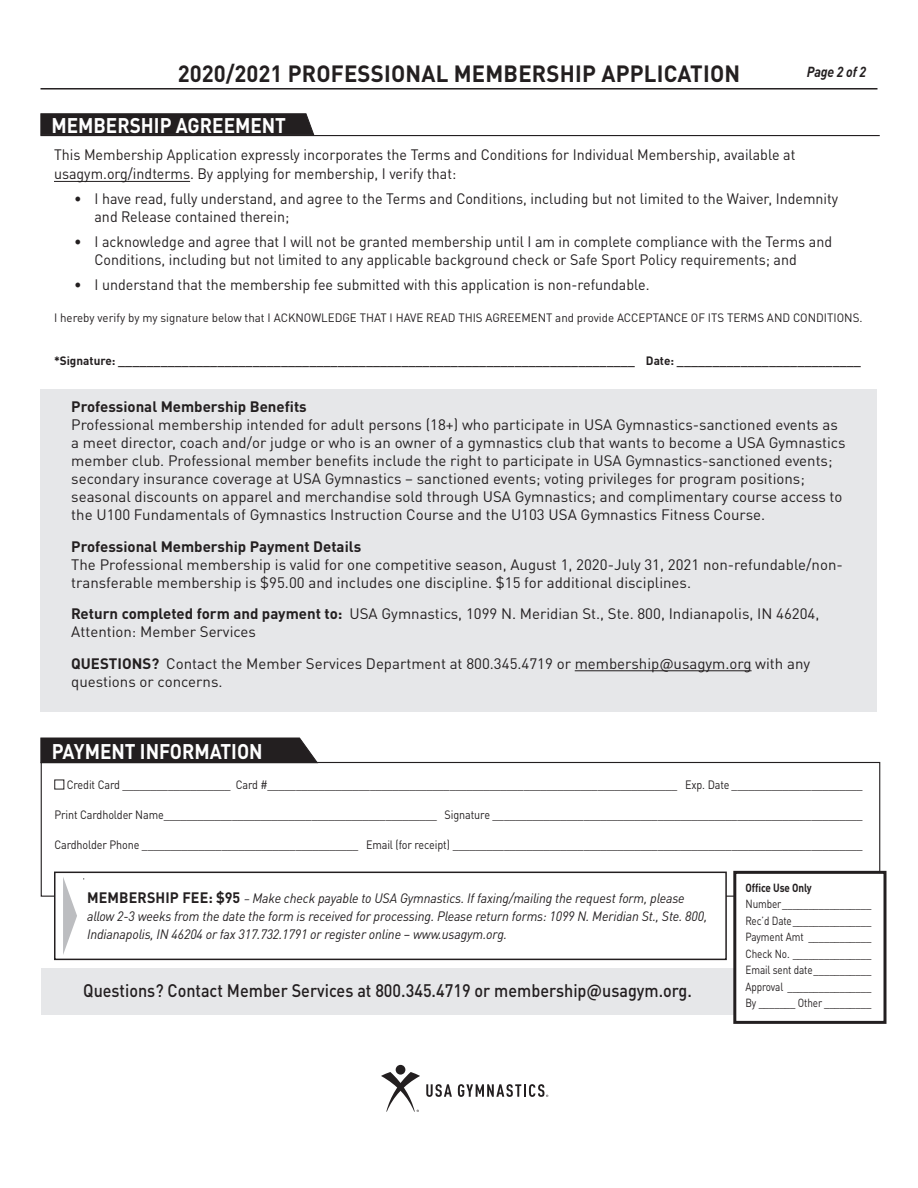
<style>
.page{position:relative;width:918px;height:1188px;background:#fff}
.page>*{position:absolute;margin:0;border:0;box-sizing:border-box;transform-origin:0 0}
.t1{font:700 23.25px "DIN Pro";letter-spacing:.01em;color:#231f20;scale:.95 1}
.t2{font:700 21px "DIN Pro";color:#fff;scale:.9 1}
.bod{font:500 18px "DIN Pro";color:#231f20;scale:.9 1}
.bod-2{font:15px/18px "DIN Pro";color:#231f20}
.bod-3{font:15px/18px "DIN Pro";color:#231f20;scale:.95 1}
.bod-bold-sub{font:15px/18px "DIN Pro";color:#231f20}
.bod-bold-sub-2{font:700 15px "DIN Pro";color:#231f20}
.t3{font:italic 700 14.4px "DIN Pro";letter-spacing:-.01em;color:#231f20;scale:.9 1}
.t4{font:italic 13.5px/18px "DIN Pro";letter-spacing:-.01em;color:#231f20;scale:.95 1}
.bod-4{font:12px "DIN Pro";letter-spacing:-.01em;color:#231f20;scale:.9 1}
.bod-5{font:12px "DIN Pro";letter-spacing:-.01em;color:#231f20;scale:.96 1}
.bod-6{font:700 12px "DIN Pro";color:#231f20}
.t5{font:11.7px "DIN Pro";letter-spacing:-.01em;color:#231f20;scale:.85 1}
.t6{font:700 11.7px "DIN Pro";letter-spacing:-.01em;color:#231f20;scale:.85 1}
.s1{font-weight:700}
.s2{font-weight:700;font-style:normal;font-size:15px}
.s3{font-size:12px}
</style>
<div class="page">
<div style="left:41px;top:389px;width:836px;height:323px;background:#e6e7e9"></div>
<hr style="left:40px;top:88px;width:838px;height:2px;background:#231f20">
<hr style="left:40px;top:135px;width:840px;height:1px;background:#231f20">
<div style="left:40px;top:113px;width:275px;height:23px;background:#231f20"></div>
<hr style="left:575px;top:670px;width:177px;height:1px;background:#231f20">
<div style="left:41px;top:968px;width:695px;height:46px;background:#e6e7e9"></div>
<svg style="left:40px;top:737px;width:279px;height:26px"></svg>
<div style="left:54px;top:780px;width:10px;height:9px;border:1px solid #231f20"></div>
<div style="left:54px;top:872px;width:673px;height:88px;border:2px solid #231f20"></div>
<div style="left:733px;top:871px;width:153px;height:153px;border:3px solid #231f20"></div>
<svg style="left:63px;top:877px;width:14px;height:78px"></svg>
<hr style="left:54px;top:181px;width:136px;height:1px;background:#231f20">
<svg style="left:426px;top:1084px;width:26px;height:13px"></svg>
<div style="left:396px;top:1065px;width:9px;height:10px;background:#231f20;border-radius:50%"></div>
<svg style="left:381px;top:1072px;width:39px;height:40px"></svg>
<svg style="left:458px;top:1084px;width:90px;height:13px"></svg>
<p class="t1" style="left:178px;top:54px;width:594px">2020/2021 PROFESSIONAL MEMBERSHIP APPLICATION</p>
<p class="t3" style="left:807px;top:60px;width:67px">Page 2 of 2</p>
<p class="t2" style="left:51px;top:108px;width:262px">MEMBERSHIP AGREEMENT</p>
<p class="bod-3" style="left:54px;top:143px;width:782px;line-height:19.5px">This Membership Application expressly incorporates the Terms and Conditions for Individual Membership, available at usagym.org/indterms. By applying for membership, I verify that:</p>
<p class="bod-3" style="left:94px;top:188px;width:784px;text-indent:-20px">• I have read, fully understand, and agree to the Terms and Conditions, including but not limited to the Waiver, Indemnity and Release contained therein;</p>
<p class="bod-3" style="left:94px;top:231px;width:778px;text-indent:-20px">• I acknowledge and agree that I will not be granted membership until I am in complete compliance with the Terms and<br>Conditions, including but not limited to any applicable background check or Safe Sport Policy requirements; and</p>
<p class="bod-3" style="left:74px;top:274px;width:607px">• I understand that the membership fee submitted with this application is non-refundable.</p>
<p class="bod-5" style="left:54px;top:309px;width:844px">I hereby verify by my signature below that I ACKNOWLEDGE THAT I HAVE READ THIS AGREEMENT and provide ACCEPTANCE OF ITS TERMS AND CONDITIONS.</p>
<p class="bod-6" style="left:54px;top:351px;width:809px">*Signature: _________________________________________________________________________ Date: __________________________</p>
<p class="bod-bold-sub-2" style="left:71px;top:394px;width:237px">Professional Membership Benefits</p>
<p class="bod-2" style="left:71px;top:414px;width:776px">Professional membership intended for adult persons (18+) who participate in USA Gymnastics-sanctioned events as a meet director, coach and/or judge or who is an owner of a gymnastics club that wants to become a USA Gymnastics member club. Professional member benefits include the right to participate in USA Gymnastics-sanctioned events; secondary insurance coverage at USA Gymnastics – sanctioned events; voting privileges for program positions; seasonal discounts on apparel and merchandise sold through USA Gymnastics; and complimentary course access to the U100 Fundamentals of Gymnastics Instruction Course and the U103 USA Gymnastics Fitness Course.</p>
<p class="bod-bold-sub-2" style="left:71px;top:534px;width:291px">Professional Membership Payment Details</p>
<p class="bod-2" style="left:71px;top:554px;width:773px">The Professional membership is valid for one competitive season, August 1, 2020-July 31, 2021 non-refundable/non&shy;transferable membership is $95.00 and includes one discipline. $15 for additional disciplines.</p>
<p class="bod-2" style="left:71px;top:603px;width:750px"><span class="s1">Return completed form and payment to:</span> USA Gymnastics, 1099 N. Meridian St., Ste. 800, Indianapolis, IN 46204,<br>Attention: Member Services</p>
<p class="bod-bold-sub" style="left:71px;top:653px;width:740px"><span class="s1">QUESTIONS?</span> Contact the Member Services Department at 800.345.4719 or membership@usagym.org with any questions or concerns.</p>
<p class="t2" style="left:52px;top:734px;width:236px">PAYMENT INFORMATION</p>
<p class="bod-4" style="left:67px;top:776px;width:886px">Credit Card ___________________ Card #________________________________________________________________________ Exp. Date _______________________</p>
<p class="bod-4" style="left:54px;top:806px;width:900px">Print Cardholder Name________________________________________________ Signature _________________________________________________________________</p>
<p class="bod-4" style="left:54px;top:836px;width:900px">Cardholder Phone ______________________________________ Email (for receipt) ________________________________________________________________________</p>
<p class="t4" style="left:87px;top:887px;width:654px"><span class="s2">MEMBERSHIP FEE: $95</span> <span class="s3">–</span> Make check payable to USA Gymnastics. If faxing/mailing the request form, please allow 2-3 weeks from the date the form is received for processing. Please return forms: 1099 N. Meridian St., Ste. 800,<br>Indianapolis, IN 46204 or fax 317.732.1791 or register online – www.usagym.org.</p>
<p class="bod" style="left:83px;top:976px;width:678px">Questions? Contact Member Services at 800.345.4719 or membership@usagym.org.</p>
<p class="t6" style="left:746px;top:878px;width:79px">Office Use Only</p>
<p class="t5" style="left:746px;top:895px;width:150px">Number_________________</p>
<p class="t5" style="left:746px;top:911px;width:150px">Rec’d Date_______________</p>
<p class="t5" style="left:746px;top:928px;width:150px">Payment Amt ____________</p>
<p class="t5" style="left:746px;top:944px;width:150px">Check No. _______________</p>
<p class="t5" style="left:746px;top:961px;width:150px">Email sent date___________</p>
<p class="t5" style="left:746px;top:977px;width:150px">Approval ________________</p>
<p class="t5" style="left:746px;top:994px;width:150px">By _______ Other _________</p>
</div>
